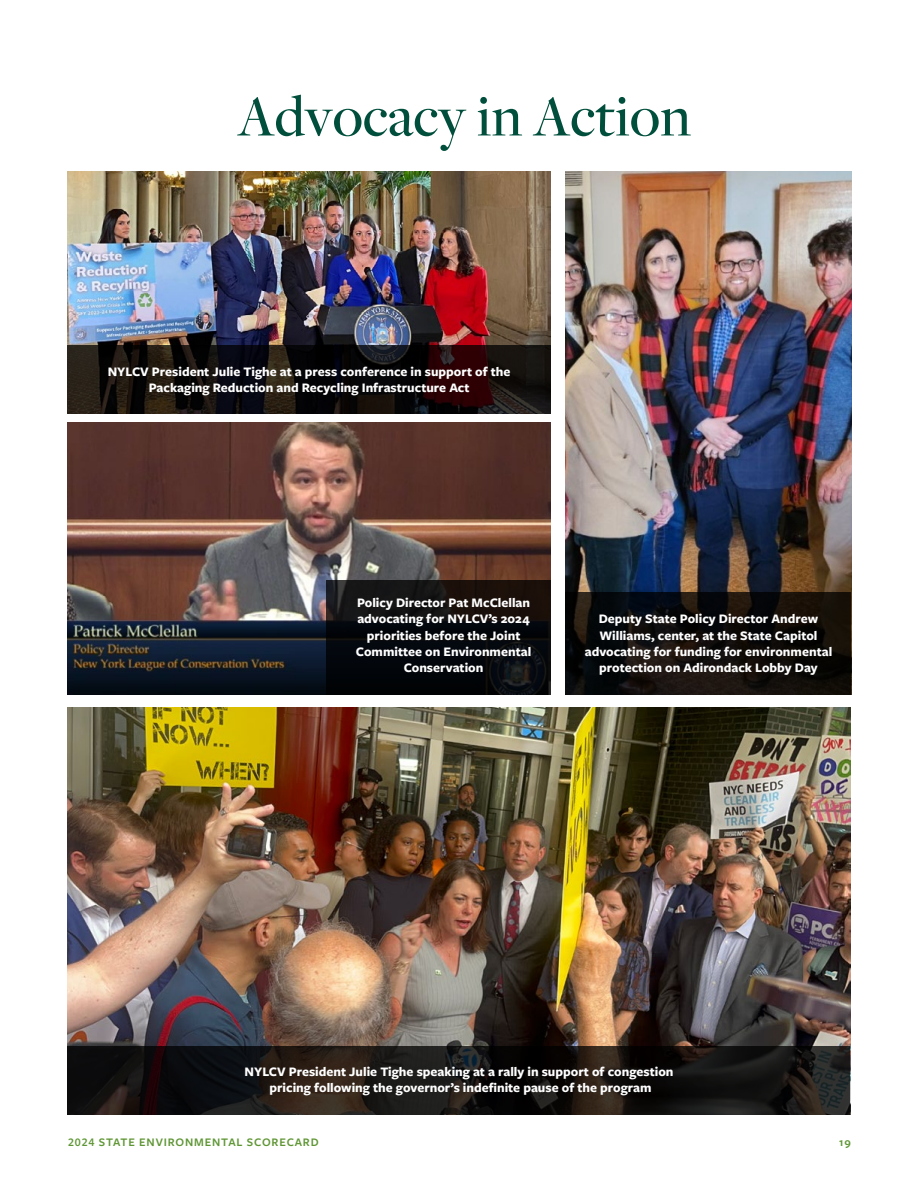
<style>
.page{position:relative;width:918px;height:1188px;background:#fff}
.page>*{position:absolute;margin:0;border:0;box-sizing:border-box;transform-origin:0 0}
.t1{font:500 60px "Freight Disp Pro";color:#004f3c}
.t2{font:700 13.5px/16.2px "Freight Sans Pro";color:#fff;text-align:center}
.t3{font:600 12px "Freight Sans Pro";letter-spacing:.07em;color:#5f9635}
</style>
<div class="page">
<img style="left:68px;top:172px;width:483px;height:173px">
<img style="left:566px;top:172px;width:285px;height:420px">
<img style="left:68px;top:422px;width:483px;height:272px">
<img style="left:68px;top:707px;width:782px;height:339px">
<svg style="left:68px;top:345px;width:483px;height:69px;background:#150e0d"></svg>
<svg style="left:327px;top:580px;width:224px;height:114px;background:#0b0b0d"></svg>
<svg style="left:566px;top:592px;width:285px;height:102px;background:#0f0d0a"></svg>
<svg style="left:68px;top:1046px;width:782px;height:68px;background:#181513"></svg>
<h1 class="t1" style="left:238px;top:77px;width:455px">Advocacy in Action</h1>
<p class="t2" style="left:108px;top:363px;width:404px">NYLCV President Julie Tighe at a press conference in support of the<br>Packaging Reduction and Recycling Infrastructure Act</p>
<p class="t2" style="left:356px;top:594px;width:177px">Policy Director Pat McClellan advocating for NYLCV’s 2024 priorities before the Joint<br>Committee on Environmental<br>Conservation</p>
<p class="t2" style="left:585px;top:610px;width:249px">Deputy State Policy Director Andrew Williams, center, at the State Capitol advocating for funding for environmental protection on Adirondack Lobby Day</p>
<p class="t2" style="left:244px;top:1063px;width:431px">NYLCV President Julie Tighe speaking at a rally in support of congestion pricing following the governor’s indefinite pause of the program</p>
<p class="t3" style="left:68px;top:1134px;width:252px">2024 STATE ENVIRONMENTAL SCORECARD</p>
<p class="t3" style="left:839px;top:1134px;width:13px">19</p>
</div>
